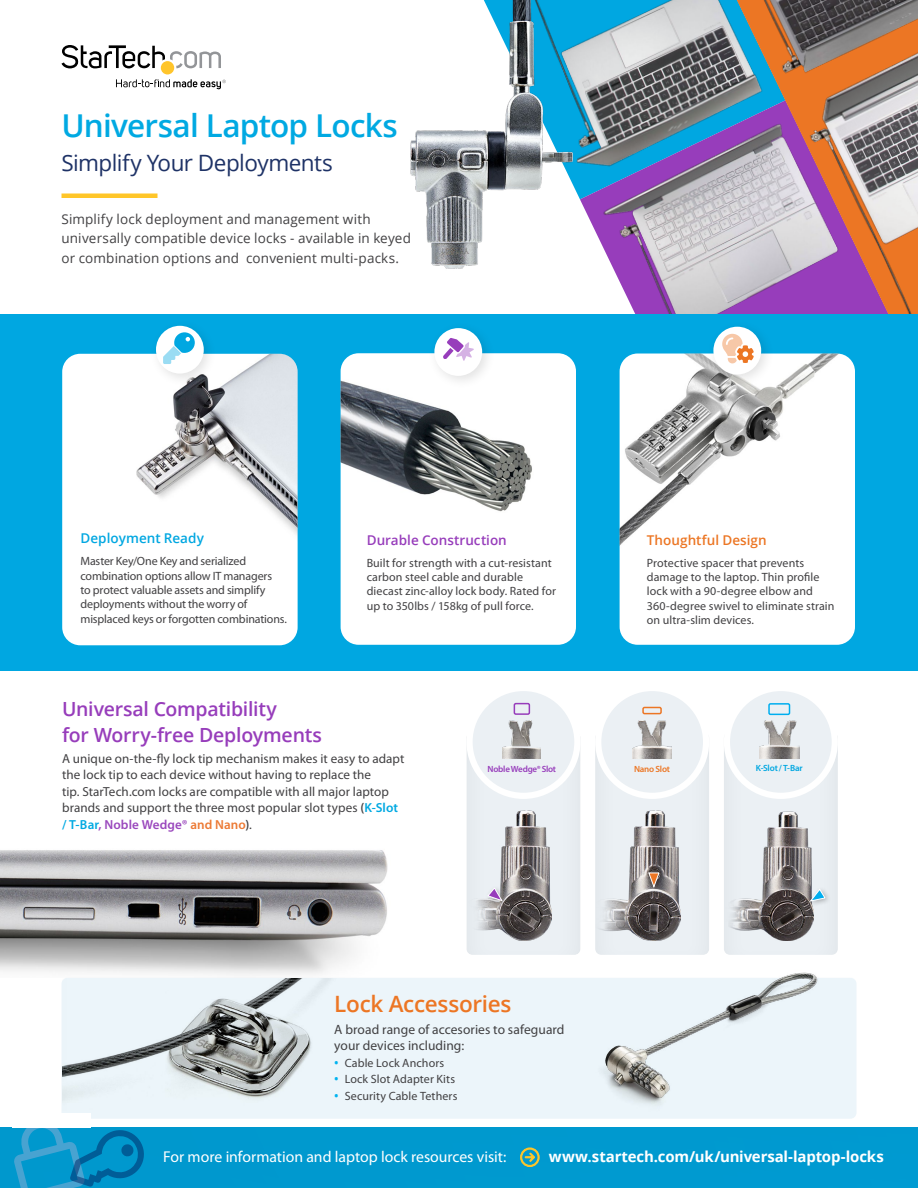
<style>
.page{position:relative;width:918px;height:1188px;background:#fff}
.page>*{position:absolute;margin:0;border:0;box-sizing:border-box;transform-origin:0 0}
.t1{font:600 31.5px "Open Sans";letter-spacing:-.025em;color:#00a9e2}
.t2{font:22.5px "Open Sans";letter-spacing:-.025em;color:#1e3266}
.t3{font:600 22.5px "Open Sans";letter-spacing:-.01em;color:#ec7624}
.t4{font:600 19.5px/25.5px "Open Sans";letter-spacing:-.015em;color:#973dbb}
.t5{font:15.75px "Myriad Pro";letter-spacing:-.005em;color:#fff}
.t6{font:700 15px "Open Sans";letter-spacing:-.015em;color:#fff}
.t7{font:13.5px/19.5px "Open Sans";letter-spacing:.01em;color:#414042}
.t8{font:13.5px/16.2px "Myriad Pro";letter-spacing:.005em;color:#414042}
.t9{font:600 13.5px "Open Sans";color:#973dbb}
.t10{font:600 13.5px "Open Sans";letter-spacing:.005em;color:#ec7624}
.t11{font:600 13.5px "Open Sans";letter-spacing:.005em;color:#00a7e1}
.t12{font:13.2px/16.5px "Myriad Pro";letter-spacing:.005em;color:#414042}
.t13{font:12px/14.4px "Myriad Pro";letter-spacing:.005em;color:#414042}
.t14{font:600 9px "Myriad Pro";letter-spacing:-.03em;color:#973dbb}
.t15{font:600 9px "Myriad Pro";letter-spacing:-.02em;color:#00a7e1}
.t16{font:600 9px "Myriad Pro";letter-spacing:-.02em;color:#ec7624}
.s1{font-weight:600}
.s2{font-weight:600;color:#00a9e2}
.s3{font-weight:600;color:#9a48bd}
.s4{font-weight:600;color:#ec7a35}
.s5{font-family:"Open Sans";font-weight:600;color:#00b3f0}
</style>
<div class="page">
<div style="left:62px;top:978px;width:794px;height:141px;background:#ecf5fa;border-radius:6px"></div>
<img style="left:580px;top:0;width:338px;height:314px">
<div style="left:0;top:314px;width:918px;height:356px;background:#00a7e1"></div>
<div style="left:62px;top:354px;width:236px;height:291px;background:#fff;border-radius:18px"></div>
<img style="left:136px;top:354px;width:162px;height:201px">
<hr style="left:62px;top:194px;width:96px;height:4px;background:#ffc629">
<img style="left:410px;top:0;width:170px;height:269px">
<svg style="left:116px;top:79px;width:110px;height:11px"></svg>
<svg style="left:62px;top:45px;width:159px;height:24px"></svg>
<div style="left:161px;top:61px;width:13px;height:13px;background:#ffc52b;border-radius:50%"></div>
<div style="left:149px;top:319px;width:69px;height:68px;background:#000;opacity:.12"></div>
<div style="left:156px;top:326px;width:48px;height:48px;background:#fff;border-radius:50%"></div>
<div style="left:341px;top:353px;width:235px;height:292px;background:#fff;border-radius:18px"></div>
<img style="left:341px;top:353px;width:222px;height:159px">
<div style="left:620px;top:354px;width:235px;height:291px;background:#fff;border-radius:18px"></div>
<img style="left:620px;top:354px;width:231px;height:191px">
<div style="left:706px;top:320px;width:69px;height:68px;background:#000;opacity:.12"></div>
<div style="left:713px;top:327px;width:48px;height:47px;background:#fff;border-radius:50%"></div>
<svg style="left:722px;top:334px;width:32px;height:29px"></svg>
<div style="left:427px;top:321px;width:69px;height:69px;background:#000;opacity:.12"></div>
<div style="left:434px;top:328px;width:48px;height:48px;background:#fff;border-radius:50%"></div>
<svg style="left:443px;top:338px;width:31px;height:23px"></svg>
<div style="left:452px;top:719px;width:142px;height:237px;background:#000;opacity:.07"></div>
<div style="left:470px;top:688px;width:107px;height:108px;background:#ebf0f4;border-radius:50%"></div>
<div style="left:466px;top:685px;width:115px;height:114px;border:6px solid #fff;border-radius:50%"></div>
<div style="left:514px;top:703px;width:16px;height:12px;border:2px solid #973dbb;border-radius:2px"></div>
<img style="left:503px;top:720px;width:38px;height:39px">
<img style="left:466px;top:811px;width:86px;height:129px">
<div style="left:484px;top:885px;width:25px;height:23px;background:#000;opacity:.29"></div>
<svg style="left:487px;top:887px;width:17px;height:15px"></svg>
<div style="left:580px;top:719px;width:142px;height:237px;background:#000;opacity:.07"></div>
<div style="left:598px;top:688px;width:108px;height:108px;background:#ebf0f4;border-radius:50%"></div>
<div style="left:595px;top:685px;width:114px;height:114px;border:6px solid #fff;border-radius:50%"></div>
<div style="left:642px;top:707px;width:20px;height:7px;border:2px solid #ec7624;border-radius:2px"></div>
<img style="left:632px;top:720px;width:40px;height:38px">
<img style="left:595px;top:811px;width:85px;height:129px">
<div style="left:645px;top:869px;width:20px;height:25px;background:#000;opacity:.29"></div>
<svg style="left:648px;top:872px;width:12px;height:17px"></svg>
<div style="left:709px;top:719px;width:142px;height:237px;background:#000;opacity:.07"></div>
<div style="left:727px;top:688px;width:108px;height:108px;background:#ebf0f4;border-radius:50%"></div>
<div style="left:724px;top:685px;width:114px;height:114px;border:6px solid #fff;border-radius:50%"></div>
<div style="left:768px;top:703px;width:22px;height:12px;border:2px solid #00aeef;border-radius:2px"></div>
<img style="left:760px;top:720px;width:39px;height:38px">
<img style="left:724px;top:811px;width:90px;height:129px">
<div style="left:807px;top:886px;width:24px;height:22px;background:#000;opacity:.29"></div>
<svg style="left:809px;top:888px;width:17px;height:14px"></svg>
<img style="left:0;top:850px;width:388px;height:128px">
<img style="left:594px;top:943px;width:224px;height:162px">
<svg style="left:163px;top:330px;width:35px;height:34px"></svg>
<div style="left:0;top:1128px;width:918px;height:60px;background:#0099cf"></div>
<svg style="left:520px;top:1147px;width:20px;height:20px"></svg>
<svg style="left:14px;top:1127px;width:130px;height:61px"></svg>
<div style="left:13px;top:1113px;width:78px;height:14px;background:#fff"></div>
<img style="left:63px;top:978px;width:268px;height:122px">
<h1 class="t1" style="left:62px;top:104px;width:338px">Universal Laptop Locks</h1>
<h2 class="t2" style="left:62px;top:148px;width:273px">Simplify Your Deployments</h2>
<p class="t7" style="left:62px;top:209px;width:351px">Simplify lock deployment and management with universally compatible device locks - available in keyed or combination options and convenient multi-packs.</p>
<p class="t11" style="left:81px;top:529px;width:125px">Deployment Ready</p>
<p class="t13" style="left:81px;top:554px;width:208px">Master Key/One Key and serialized combination options allow IT managers<br>to protect valuable assets and simplify deployments without the worry of misplaced keys or forgotten combinations.</p>
<p class="t9" style="left:367px;top:531px;width:142px">Durable Construction</p>
<p class="t13" style="left:367px;top:555px;width:191px">Built for strength with a cut-resistant carbon steel cable and durable diecast zinc-alloy lock body. Rated for up to 350lbs / 158kg of pull force.</p>
<p class="t10" style="left:647px;top:531px;width:121px">Thoughtful Design</p>
<p class="t13" style="left:647px;top:555px;width:189px">Protective spacer that prevents damage to the laptop. Thin profile lock with a 90-degree elbow and<br>360-degree swivel to eliminate strain on ultra-slim devices.</p>
<h3 class="t4" style="left:62px;top:696px;width:261px">Universal Compatibility<br>for Worry-free Deployments</h3>
<p class="t12" style="left:62px;top:750px;width:344px">A unique on-the-fly lock tip mechanism makes it easy to adapt the lock tip to each device without having to replace the<br>tip. StarTech.com locks are compatible with all major laptop brands and support the three most popular slot types <span class="s1">(</span><span class="s2">K-Slot / T-Bar</span><span class="s3">, Noble Wedge®</span> <span class="s4">and Nano</span><span class="s1">)</span>.</p>
<p class="t14" style="left:488px;top:763px;width:70px">Noble Wedge® Slot</p>
<p class="t16" style="left:634px;top:763px;width:38px">Nano Slot</p>
<p class="t15" style="left:756px;top:763px;width:48px">K-Slot / T-Bar</p>
<h2 class="t3" style="left:334px;top:988px;width:179px">Lock Accessories</h2>
<p class="t8" style="left:334px;top:1021px;width:232px">A broad range of accesories to safeguard your devices including:</p>
<p class="t13" style="left:334px;top:1055px;width:112px"><span class="s5">•</span> Cable Lock Anchors</p>
<p class="t13" style="left:334px;top:1072px;width:122px"><span class="s5">•</span> Lock Slot Adapter Kits</p>
<p class="t13" style="left:334px;top:1088px;width:125px"><span class="s5">•</span> Security Cable Tethers</p>
<h3 class="t5" style="left:163px;top:1147px;width:345px">For more information and laptop lock resources visit:</h3>
<p class="t6" style="left:549px;top:1146px;width:336px">www.startech.com/uk/universal-laptop-locks</p>
</div>
